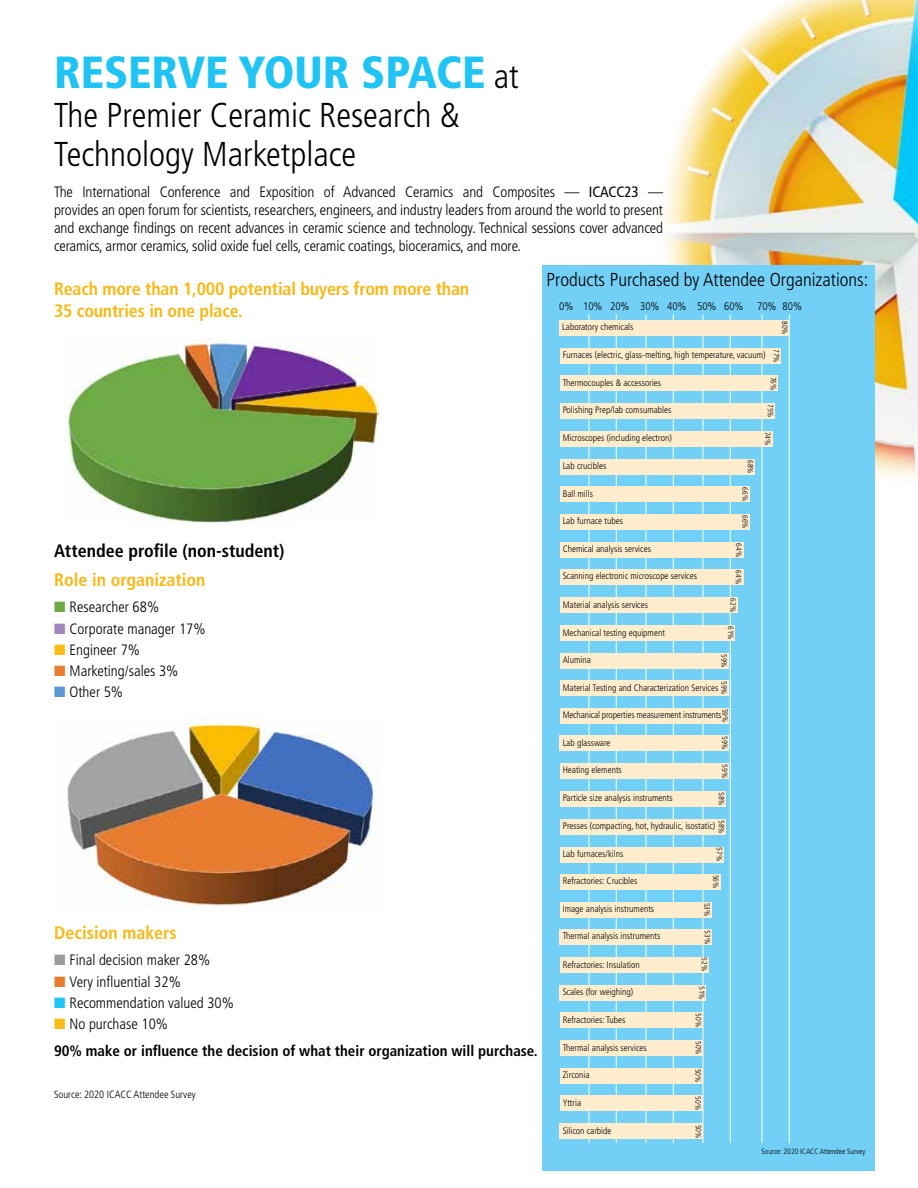
<style>
.page{position:relative;width:918px;height:1188px;background:#fff}
.page>*{position:absolute;margin:0;border:0;box-sizing:border-box;transform-origin:0 0}
.t1{font:900 condensed 45px "Frutiger";color:#20c4f4}
.t2{font:300 condensed 34.5px/39px "Frutiger";color:#000}
.t3{font:300 condensed 18.75px "Frutiger";color:#000}
.t4{font:700 condensed 18px/21.6px "Frutiger";letter-spacing:-.01em;color:#fab816}
.t5{font:700 condensed 18px "Frutiger";color:#000}
.t6{font:300 condensed 15px/18px "Frutiger";color:#000;text-align:justify}
.t7{font:700 condensed 15px/26.7px "Frutiger";color:#000}
.t8{font:300 condensed 10.95px "Frutiger";color:#000}
.t9{font:300 condensed 10.5px "Frutiger";color:#000}
.t10{font:300 condensed 9.3px "Frutiger";color:#000}
.t11{font:300 condensed 7.65px "Frutiger";color:#000}
.s1{font-weight:300;font-size:34.5px;color:#000}
.s2{font-weight:400}
.s3{color:#6da944}
.s4{color:#a186be}
.s5{color:#f8bc16}
.s6{color:#e97d2f}
.s7{color:#5a98d2}
.s8{color:#9c9b9a}
.s9{color:#20c4f4}
.s10{font-weight:300}
</style>
<div class="page">
<img style="left:63px;top:338px;width:315px;height:186px">
<img style="left:664px;top:0;width:254px;height:478px">
<img style="left:67px;top:718px;width:313px;height:188px">
<div style="left:542px;top:265px;width:333px;height:905px;background:#72d0f6"></div>
<hr style="left:789px;top:315px;width:1px;height:828px;background:#fff">
<hr style="left:762px;top:315px;width:1px;height:828px;background:#fff">
<hr style="left:730px;top:315px;width:1px;height:828px;background:#fff">
<hr style="left:703px;top:315px;width:1px;height:828px;background:#fff">
<hr style="left:673px;top:315px;width:1px;height:828px;background:#fff">
<hr style="left:646px;top:315px;width:1px;height:828px;background:#fff">
<hr style="left:616px;top:314px;width:1px;height:829px;background:#fff">
<hr style="left:589px;top:314px;width:1px;height:829px;background:#fff">
<div style="left:560px;top:320px;width:229px;height:16px;background:#ffedce"></div>
<div style="left:560px;top:348px;width:221px;height:16px;background:#ffedce"></div>
<div style="left:560px;top:376px;width:218px;height:15px;background:#ffedce"></div>
<div style="left:560px;top:404px;width:214px;height:15px;background:#ffedce"></div>
<div style="left:560px;top:431px;width:212px;height:15px;background:#ffedce"></div>
<div style="left:560px;top:459px;width:195px;height:15px;background:#ffedce"></div>
<div style="left:560px;top:487px;width:189px;height:15px;background:#ffedce"></div>
<div style="left:560px;top:514px;width:189px;height:16px;background:#ffedce"></div>
<div style="left:560px;top:542px;width:183px;height:15px;background:#ffedce"></div>
<div style="left:560px;top:570px;width:183px;height:15px;background:#ffedce"></div>
<div style="left:560px;top:598px;width:178px;height:15px;background:#ffedce"></div>
<div style="left:560px;top:625px;width:175px;height:16px;background:#ffedce"></div>
<div style="left:560px;top:653px;width:169px;height:15px;background:#ffedce"></div>
<div style="left:560px;top:681px;width:169px;height:15px;background:#ffedce"></div>
<div style="left:560px;top:708px;width:169px;height:15px;background:#ffedce"></div>
<div style="left:560px;top:736px;width:169px;height:15px;background:#ffedce"></div>
<div style="left:560px;top:764px;width:169px;height:15px;background:#ffedce"></div>
<div style="left:560px;top:792px;width:166px;height:15px;background:#ffedce"></div>
<div style="left:560px;top:819px;width:166px;height:15px;background:#ffedce"></div>
<div style="left:560px;top:847px;width:163px;height:15px;background:#ffedce"></div>
<div style="left:560px;top:874px;width:160px;height:15px;background:#ffedce"></div>
<div style="left:560px;top:902px;width:152px;height:15px;background:#ffedce"></div>
<div style="left:560px;top:985px;width:146px;height:15px;background:#ffedce"></div>
<div style="left:560px;top:1013px;width:143px;height:15px;background:#ffedce"></div>
<div style="left:560px;top:1041px;width:143px;height:15px;background:#ffedce"></div>
<div style="left:560px;top:1068px;width:143px;height:15px;background:#ffedce"></div>
<div style="left:560px;top:1096px;width:143px;height:15px;background:#ffedce"></div>
<div style="left:560px;top:930px;width:152px;height:15px;background:#ffedce"></div>
<div style="left:560px;top:1124px;width:143px;height:15px;background:#ffedce"></div>
<div style="left:560px;top:957px;width:149px;height:15px;background:#ffedce"></div>
<h1 class="t1" style="left:54px;top:45px;width:466px">RESERVE YOUR SPACE <span class="s1">at</span></h1>
<h2 class="t2" style="left:54px;top:96px;width:407px">The Premier Ceramic Research &amp;<br>Technology Marketplace</h2>
<p class="t6" style="left:54px;top:183px;width:611px">The International Conference and Exposition of Advanced Ceramics and Composites — <span class="s2">ICACC23</span> — provides an open forum for scientists, researchers, engineers, and industry leaders from around the world to present and exchange findings on recent advances in ceramic science and technology. Technical sessions cover advanced ceramics, armor ceramics, solid oxide fuel cells, ceramic coatings, bioceramics, and more.</p>
<h3 class="t4" style="left:54px;top:278px;width:417px">Reach more than 1,000 potential buyers from more than<br>35 countries in one place.</h3>
<h3 class="t3" style="left:546px;top:268px;width:323px">Products Purchased by Attendee Organizations:</h3>
<p class="t8" style="left:559px;top:300px;width:245px">0% 10% 20% 30% 40% 50% 60% 70% 80%</p>
<p class="t11" style="left:789px;top:321px;width:15px;rotate:90deg">80%</p>
<p class="t10" style="left:562px;top:322px;width:73px">Laboratory chemicals</p>
<p class="t10" style="left:563px;top:350px;width:204px">Furnaces (electric, glass-melting, high temperature, vacuum)</p>
<p class="t10" style="left:563px;top:377px;width:100px">Thermocouples &amp; accessories</p>
<p class="t10" style="left:563px;top:405px;width:110px">Polishing Prep/lab comsumables</p>
<p class="t10" style="left:563px;top:432px;width:111px">Microscopes (including electron)</p>
<p class="t10" style="left:563px;top:461px;width:45px">Lab crucibles</p>
<p class="t10" style="left:563px;top:488px;width:32px">Ball mills</p>
<p class="t10" style="left:563px;top:516px;width:62px">Lab furnace tubes</p>
<p class="t10" style="left:563px;top:544px;width:90px">Chemical analysis services</p>
<p class="t10" style="left:563px;top:571px;width:136px">Scanning electronic microscope services</p>
<p class="t10" style="left:563px;top:599px;width:87px">Material analysis services</p>
<p class="t10" style="left:563px;top:627px;width:104px">Mechanical testing equipment</p>
<p class="t10" style="left:563px;top:654px;width:30px">Alumina</p>
<p class="t10" style="left:563px;top:682px;width:157px">Material Testing and Characterization Services</p>
<p class="t10" style="left:563px;top:710px;width:160px">Mechanical properties measurement instruments</p>
<p class="t10" style="left:563px;top:737px;width:49px">Lab glassware</p>
<p class="t10" style="left:563px;top:765px;width:61px">Heating elements</p>
<p class="t10" style="left:563px;top:793px;width:112px">Particle size analysis instruments</p>
<p class="t10" style="left:563px;top:821px;width:154px">Presses (compacting, hot, hydraulic, isostatic)</p>
<p class="t10" style="left:563px;top:849px;width:62px">Lab furnaces/kilns</p>
<p class="t10" style="left:563px;top:875px;width:76px">Refractories: Crucibles</p>
<p class="t10" style="left:563px;top:904px;width:93px">Image analysis instruments</p>
<p class="t10" style="left:563px;top:931px;width:99px">Thermal analysis instruments</p>
<p class="t10" style="left:563px;top:959px;width:79px">Refractories: Insulation</p>
<p class="t10" style="left:563px;top:987px;width:72px">Scales (for weighing)</p>
<p class="t10" style="left:563px;top:1014px;width:64px">Refractories: Tubes</p>
<p class="t10" style="left:563px;top:1043px;width:86px">Thermal analysis services</p>
<p class="t10" style="left:563px;top:1069px;width:28px">Zirconia</p>
<p class="t10" style="left:563px;top:1097px;width:20px">Yttria</p>
<p class="t10" style="left:563px;top:1126px;width:50px">Silicon carbide</p>
<p class="t11" style="left:781px;top:349px;width:15px;rotate:90deg">77%</p>
<p class="t11" style="left:778px;top:377px;width:15px;rotate:90deg">76%</p>
<p class="t11" style="left:775px;top:404px;width:15px;rotate:90deg">75%</p>
<p class="t11" style="left:772px;top:432px;width:15px;rotate:90deg">74%</p>
<p class="t11" style="left:755px;top:460px;width:15px;rotate:90deg">68%</p>
<p class="t11" style="left:750px;top:487px;width:15px;rotate:90deg">66%</p>
<p class="t11" style="left:750px;top:515px;width:15px;rotate:90deg">66%</p>
<p class="t11" style="left:743px;top:543px;width:15px;rotate:90deg">64%</p>
<h3 class="t5" style="left:54px;top:541px;width:232px">Attendee profile (non-student)</h3>
<h3 class="t4" style="left:54px;top:569px;width:153px">Role in organization</h3>
<h3 class="t6" style="left:54px;top:598px;width:107px"><span class="s3">■</span> Researcher 68%</h3>
<h3 class="t6" style="left:54px;top:620px;width:153px"><span class="s4">■</span> Corporate manager 17%</h3>
<h3 class="t6" style="left:54px;top:641px;width:88px"><span class="s5">■</span> Engineer 7%</h3>
<h3 class="t6" style="left:54px;top:662px;width:126px"><span class="s6">■</span> Marketing/sales 3%</h3>
<h3 class="t6" style="left:54px;top:683px;width:71px"><span class="s7">■</span> Other 5%</h3>
<p class="t11" style="left:743px;top:570px;width:15px;rotate:90deg">64%</p>
<p class="t11" style="left:737px;top:598px;width:15px;rotate:90deg">62%</p>
<p class="t11" style="left:735px;top:626px;width:15px;rotate:90deg">61%</p>
<p class="t11" style="left:729px;top:654px;width:15px;rotate:90deg">59%</p>
<p class="t11" style="left:729px;top:681px;width:15px;rotate:90deg">59%</p>
<p class="t11" style="left:729px;top:709px;width:15px;rotate:90deg">59%</p>
<p class="t11" style="left:729px;top:736px;width:15px;rotate:90deg">59%</p>
<p class="t11" style="left:729px;top:764px;width:15px;rotate:90deg">59%</p>
<p class="t11" style="left:726px;top:792px;width:15px;rotate:90deg">58%</p>
<p class="t11" style="left:726px;top:820px;width:15px;rotate:90deg">58%</p>
<p class="t11" style="left:724px;top:847px;width:15px;rotate:90deg">57%</p>
<p class="t11" style="left:720px;top:875px;width:15px;rotate:90deg">56%</p>
<p class="t11" style="left:712px;top:903px;width:15px;rotate:90deg">53%</p>
<p class="t11" style="left:712px;top:930px;width:15px;rotate:90deg">53%</p>
<p class="t11" style="left:709px;top:957px;width:15px;rotate:90deg">52%</p>
<p class="t11" style="left:706px;top:986px;width:15px;rotate:90deg">51%</p>
<p class="t11" style="left:703px;top:1013px;width:15px;rotate:90deg">50%</p>
<p class="t11" style="left:703px;top:1041px;width:15px;rotate:90deg">50%</p>
<p class="t11" style="left:702px;top:1069px;width:15px;rotate:90deg">50%</p>
<p class="t11" style="left:702px;top:1096px;width:15px;rotate:90deg">50%</p>
<p class="t11" style="left:703px;top:1125px;width:15px;rotate:90deg">50%</p>
<h3 class="t4" style="left:54px;top:922px;width:124px">Decision makers</h3>
<h3 class="t6" style="left:54px;top:951px;width:158px"><span class="s8">■</span> Final decision maker 28%</h3>
<h3 class="t6" style="left:54px;top:973px;width:128px"><span class="s6">■</span> Very influential 32%</h3>
<h3 class="t6" style="left:54px;top:994px;width:182px"><span class="s9">■</span> Recommendation valued 30%</h3>
<h3 class="t7" style="left:54px;top:1011px;width:485px"><span class="s5">■</span> <span class="s10">No purchase 10%<br></span>90% make or influence the decision of what their organization will purchase.</h3>
<p class="t9" style="left:54px;top:1089px;width:143px">Source: 2020 ICACC Attendee Survey</p>
<p class="t11" style="left:762px;top:1147px;width:105px">Source: 2020 ICACC Attendee Survey</p>
</div>
